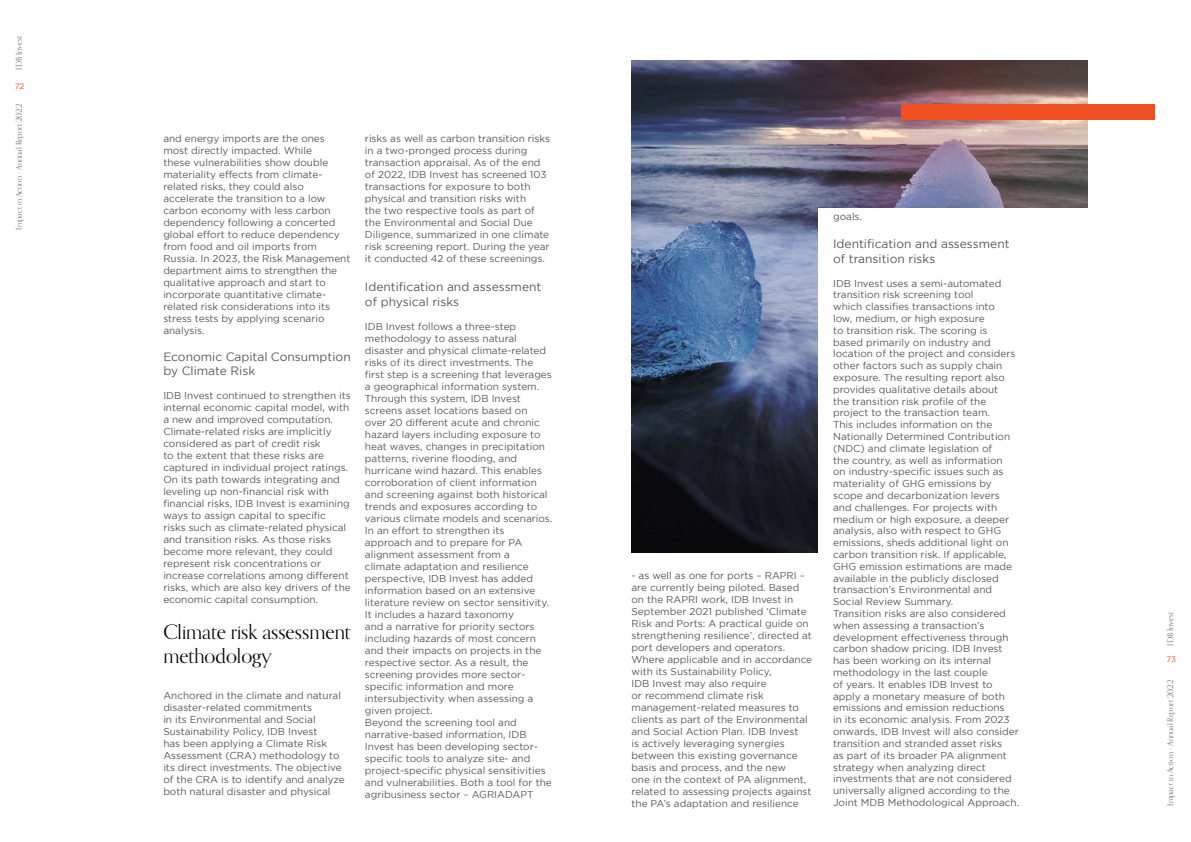
<style>
.page{position:relative;width:1191px;height:842px;background:#fff}
.page>*{position:absolute;margin:0;border:0;box-sizing:border-box;transform-origin:0 0}
.t1{font:20px/24px "Orpheus Pro";color:#000}
.t2{font:12px/14.4px "Gotham";color:#57585a}
.t3{font:10px/12px "Gotham";color:#57585a}
.t4{font:8px "Orpheus Pro";color:#6c6d70}
.t5{font:8px "Gotham";color:#f15122}
</style>
<div class="page">
<img style="left:631px;top:60px;width:456px;height:492px">
<div style="left:818px;top:208px;width:284px;height:356px;background:#fff"></div>
<div style="left:901px;top:104px;width:254px;height:15px;background:#f15122"></div>
<p class="t4" style="left:14px;top:69px;width:35px;rotate:-90deg">IDB Invest</p>
<p class="t5" style="left:15px;top:81px;width:11px">72</p>
<p class="t4" style="left:14px;top:230px;width:127px;rotate:-90deg">Impact in Action - Annual Report 2022</p>
<p class="t3" style="left:163px;top:133px;width:189px">and energy imports are the ones most directly impacted. While<br>these vulnerabilities show double materiality effects from climate&shy;related risks, they could also accelerate the transition to a low carbon economy with less carbon dependency following a concerted global effort to reduce dependency from food and oil imports from<br>Russia. In 2023, the Risk Management department aims to strengthen the qualitative approach and start to incorporate quantitative climate&shy;related risk considerations into its stress tests by applying scenario analysis.</p>
<p class="t2" style="left:163px;top:349px;width:189px">Economic Capital Consumption by Climate Risk</p>
<p class="t3" style="left:163px;top:390px;width:189px">IDB Invest continued to strengthen its internal economic capital model, with a new and improved computation.<br>Climate-related risks are implicitly considered as part of credit risk<br>to the extent that these risks are captured in individual project ratings.<br>On its path towards integrating and leveling up non-financial risk with financial risks, IDB Invest is examining ways to assign capital to specific risks such as climate-related physical and transition risks. As those risks become more relevant, they could represent risk concentrations or increase correlations among different risks, which are also key drivers of the economic capital consumption.</p>
<h1 class="t1" style="left:163px;top:620px;width:189px">Climate risk assessment methodology</h1>
<p class="t3" style="left:163px;top:690px;width:183px">Anchored in the climate and natural disaster-related commitments<br>in its Environmental and Social Sustainability Policy, IDB Invest<br>has been applying a Climate Risk Assessment (CRA) methodology to its direct investments. The objective of the CRA is to identify and analyze both natural disaster and physical</p>
<p class="t3" style="left:365px;top:133px;width:187px">risks as well as carbon transition risks in a two-pronged process during transaction appraisal. As of the end of 2022, IDB Invest has screened 103 transactions for exposure to both physical and transition risks with<br>the two respective tools as part of the Environmental and Social Due Diligence, summarized in one climate risk screening report. During the year it conducted 42 of these screenings.</p>
<p class="t2" style="left:365px;top:280px;width:178px">Identification and assessment of physical risks</p>
<p class="t3" style="left:365px;top:320px;width:189px">IDB Invest follows a three-step methodology to assess natural disaster and physical climate-related risks of its direct investments. The first step is a screening that leverages a geographical information system.<br>Through this system, IDB Invest screens asset locations based on<br>over 20 different acute and chronic hazard layers including exposure to heat waves, changes in precipitation patterns, riverine flooding, and hurricane wind hazard. This enables corroboration of client information and screening against both historical trends and exposures according to various climate models and scenarios.<br>In an effort to strengthen its approach and to prepare for PA alignment assessment from a<br>climate adaptation and resilience perspective, IDB Invest has added information based on an extensive literature review on sector sensitivity.<br>It includes a hazard taxonomy<br>and a narrative for priority sectors including hazards of most concern and their impacts on projects in the respective sector. As a result, the screening provides more sector&shy;specific information and more intersubjectivity when assessing a given project.<br>Beyond the screening tool and narrative-based information, IDB Invest has been developing sector&shy;specific tools to analyze site- and project-specific physical sensitivities and vulnerabilities. Both a tool for the agribusiness sector – AGRIADAPT</p>
<p class="t3" style="left:631px;top:569px;width:182px">- as well as one for ports – RAPRI – are currently being piloted. Based on the RAPRI work, IDB Invest in September 2021 published ‘Climate Risk and Ports: A practical guide on strengthening resilience’, directed at port developers and operators.<br>Where applicable and in accordance with its Sustainability Policy,<br>IDB Invest may also require<br>or recommend climate risk management-related measures to clients as part of the Environmental and Social Action Plan. IDB Invest<br>is actively leveraging synergies between this existing governance basis and process, and the new<br>one in the context of PA alignment, related to assessing projects against the PA’s adaptation and resilience</p>
<p class="t3" style="left:833px;top:210px;width:30px">goals.</p>
<p class="t2" style="left:833px;top:237px;width:178px">Identification and assessment of transition risks</p>
<p class="t3" style="left:833px;top:277px;width:187px">IDB Invest uses a semi-automated transition risk screening tool<br>which classifies transactions into<br>low, medium, or high exposure<br>to transition risk. The scoring is based primarily on industry and location of the project and considers other factors such as supply chain exposure. The resulting report also provides qualitative details about<br>the transition risk profile of the project to the transaction team.<br>This includes information on the Nationally Determined Contribution (NDC) and climate legislation of<br>the country, as well as information<br>on industry-specific issues such as materiality of GHG emissions by scope and decarbonization levers and challenges. For projects with medium or high exposure, a deeper analysis, also with respect to GHG emissions, sheds additional light on carbon transition risk. If applicable, GHG emission estimations are made available in the publicly disclosed transaction’s Environmental and Social Review Summary.<br>Transition risks are also considered when assessing a transaction’s development effectiveness through carbon shadow pricing. IDB Invest has been working on its internal methodology in the last couple<br>of years. It enables IDB Invest to apply a monetary measure of both emissions and emission reductions<br>in its economic analysis. From 2023 onwards, IDB Invest will also consider transition and stranded asset risks<br>as part of its broader PA alignment strategy when analyzing direct investments that are not considered universally aligned according to the Joint MDB Methodological Approach.</p>
<p class="t4" style="left:1165px;top:645px;width:35px;rotate:-90deg">IDB Invest</p>
<p class="t5" style="left:1166px;top:654px;width:11px">73</p>
<p class="t4" style="left:1165px;top:806px;width:127px;rotate:-90deg">Impact in Action - Annual Report 2022</p>
</div>
